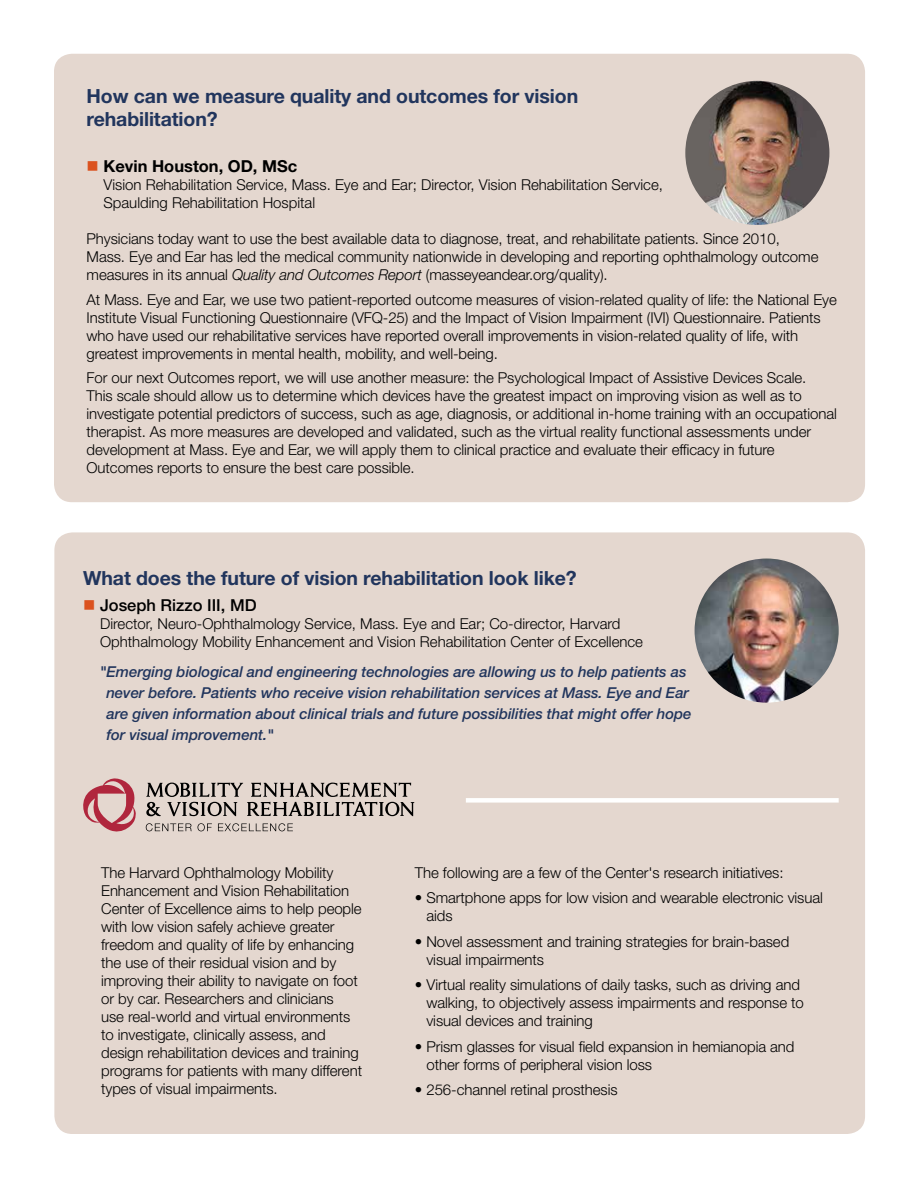
<style>
.page{position:relative;width:918px;height:1188px;background:#fff}
.page>*{position:absolute;margin:0;border:0;box-sizing:border-box;transform-origin:0 0}
.t1{font:700 19.5px/22.5px "Helvetica Neue LT Std";letter-spacing:-.005em;color:#21355d}
.t2{font:700 16.5px "Helvetica Neue LT Std";color:#000}
.t3{font:500 16.5px "Helvetica Neue LT Std";color:#000}
.t4{font:300 15px/18px "Helvetica Neue LT Std";letter-spacing:-.005em;color:#000}
.t5{font:italic 500 15px/21px "Helvetica Neue LT Std";letter-spacing:-.005em;color:#21355d}
.s1{color:#db521f}
.s2{font-style:italic}
</style>
<div class="page">
<div style="left:54px;top:54px;width:811px;height:448px;background:#e4d7cf;border-radius:18px"></div>
<img style="left:685px;top:81px;width:144px;height:144px;border-radius:72px">
<div style="left:54px;top:532px;width:811px;height:602px;background:#e4d7cf;border-radius:18px"></div>
<img style="left:695px;top:559px;width:144px;height:144px;border-radius:72px">
<svg style="left:146px;top:783px;width:268px;height:33px"></svg>
<svg style="left:146px;top:823px;width:46px;height:8px"></svg>
<svg style="left:198px;top:823px;width:14px;height:8px"></svg>
<svg style="left:218px;top:823px;width:75px;height:8px"></svg>
<svg style="left:83px;top:778px;width:53px;height:53px"></svg>
<div style="left:466px;top:798px;width:373px;height:5px;background:#fff"></div>
<h1 class="t1" style="left:87px;top:85px;width:493px">How can we measure quality and outcomes for vision rehabilitation?</h1>
<p class="t2" style="left:87px;top:156px;width:212px"><span class="s1">■</span> Kevin Houston, OD, MSc</p>
<p class="t4" style="left:103px;top:176px;width:561px">Vision Rehabilitation Service, Mass. Eye and Ear; Director, Vision Rehabilitation Service,<br>Spaulding Rehabilitation Hospital</p>
<p class="t4" style="left:87px;top:230px;width:733px">Physicians today want to use the best available data to diagnose, treat, and rehabilitate patients. Since 2010,<br>Mass. Eye and Ear has led the medical community nationwide in developing and reporting ophthalmology outcome measures in its annual <span class="s2">Quality and Outcomes Report</span> (masseyeandear.org/quality).</p>
<p class="t4" style="left:87px;top:290px;width:752px">At Mass. Eye and Ear, we use two patient-reported outcome measures of vision-related quality of life: the National Eye Institute Visual Functioning Questionnaire (VFQ-25) and the Impact of Vision Impairment (IVI) Questionnaire. Patients who have used our rehabilitative services have reported overall improvements in vision-related quality of life, with greatest improvements in mental health, mobility, and well-being.</p>
<p class="t4" style="left:87px;top:369px;width:752px">For our next Outcomes report, we will use another measure: the Psychological Impact of Assistive Devices Scale.<br>This scale should allow us to determine which devices have the greatest impact on improving vision as well as to investigate potential predictors of success, such as age, diagnosis, or additional in-home training with an occupational therapist. As more measures are developed and validated, such as the virtual reality functional assessments under development at Mass. Eye and Ear, we will apply them to clinical practice and evaluate their efficacy in future Outcomes reports to ensure the best care possible.</p>
<h1 class="t1" style="left:83px;top:567px;width:495px">What does the future of vision rehabilitation look like?</h1>
<p class="t3" style="left:83px;top:595px;width:175px"><span class="s1">■</span> Joseph Rizzo III, MD</p>
<p class="t4" style="left:100px;top:614px;width:544px">Director, Neuro-Ophthalmology Service, Mass. Eye and Ear; Co-director, Harvard<br>Ophthalmology Mobility Enhancement and Vision Rehabilitation Center of Excellence</p>
<p class="t5" style="left:106px;top:661px;width:587px;text-indent:-7px">"Emerging biological and engineering technologies are allowing us to help patients as never before. Patients who receive vision rehabilitation services at Mass. Eye and Ear are given information about clinical trials and future possibilities that might offer hope for visual improvement."</p>
<p class="t4" style="left:101px;top:863px;width:262px">The Harvard Ophthalmology Mobility Enhancement and Vision Rehabilitation Center of Excellence aims to help people with low vision safely achieve greater freedom and quality of life by enhancing the use of their residual vision and by improving their ability to navigate on foot or by car. Researchers and clinicians<br>use real-world and virtual environments to investigate, clinically assess, and design rehabilitation devices and training programs for patients with many different types of visual impairments.</p>
<p class="t4" style="left:415px;top:863px;width:370px">The following are a few of the Center's research initiatives:</p>
<p class="t4" style="left:426px;top:889px;width:398px;text-indent:-12px">• Smartphone apps for low vision and wearable electronic visual aids</p>
<p class="t4" style="left:426px;top:932px;width:364px;text-indent:-12px">• Novel assessment and training strategies for brain-based visual impairments</p>
<p class="t4" style="left:426px;top:976px;width:379px;text-indent:-12px">• Virtual reality simulations of daily tasks, such as driving and walking, to objectively assess impairments and response to visual devices and training</p>
<p class="t4" style="left:426px;top:1037px;width:370px;text-indent:-12px">• Prism glasses for visual field expansion in hemianopia and other forms of peripheral vision loss</p>
<p class="t4" style="left:415px;top:1081px;width:204px">• 256-channel retinal prosthesis</p>
</div>
